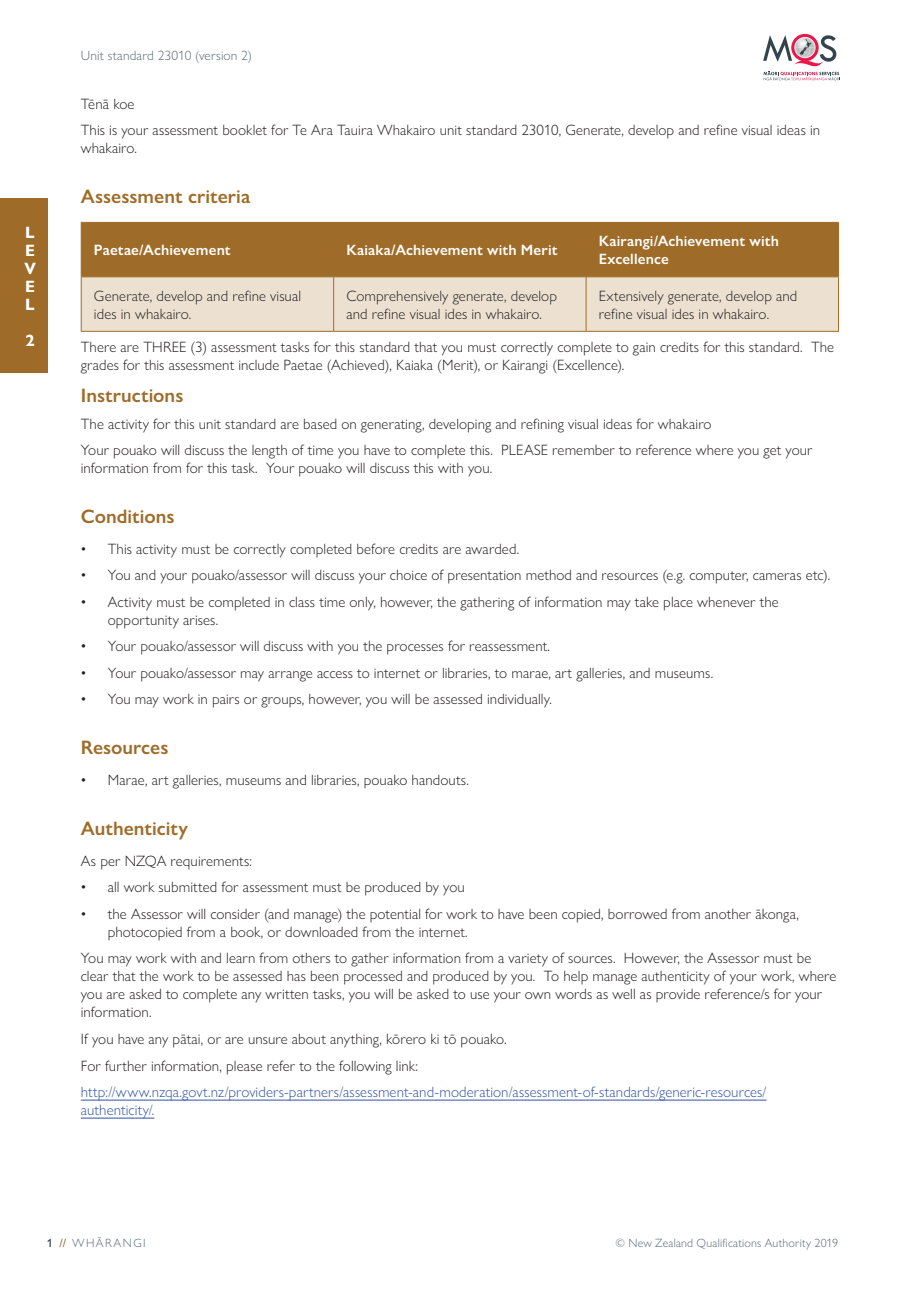
<style>
.page{position:relative;width:919px;height:1289px;background:#fff}
.page>*{position:absolute;margin:0;border:0;box-sizing:border-box;transform-origin:0 0}
.p_H2{font:600 19.5px "Gill Sans Nova";color:#9e6c28}
.p_body{font:600 19.5px "Gill Sans Nova";color:#9e6c28}
.t1{font:700 16.5px/18px "Gill Sans Nova";color:#fff;text-align:justify}
.p_body-2{font:300 15px/18px "Gill Sans Nova";letter-spacing:.005em;color:#231f20}
.p_body-3{font:300 15px/18px "Gill Sans Nova";letter-spacing:.005em;color:#3051a3}
.p_body-4{font:600 15px/18px "Gill Sans Nova";letter-spacing:.01em;color:#fff}
.t2{font:300 13.5px "Gill Sans Nova";letter-spacing:.01em;color:#586a73}
.t3{font:300 12px "Gill Sans Nova";letter-spacing:.015em;color:#586a73}
.t4{font:300 12px "Gill Sans Nova";letter-spacing:.125em;color:#586a73}
.s1{font-weight:400}
.s2{font-weight:500;color:#33444d}
.s3{font-weight:500;color:#9e6c28}
</style>
<div class="page">
<hr style="left:81px;top:1099px;width:685px;height:1px;background:#3051a3">
<hr style="left:81px;top:1117px;width:73px;height:1px;background:#3051a3">
<svg style="left:82px;top:223px;width:756px;height:108px;background:#c4a67c"></svg>
<hr style="left:81px;top:222px;width:252px;height:1px;background:#9e6c28">
<hr style="left:81px;top:223px;width:1px;height:53px;background:#9e6c28">
<hr style="left:333px;top:222px;width:253px;height:1px;background:#9e6c28">
<hr style="left:333px;top:223px;width:1px;height:53px;background:#9e6c28">
<hr style="left:586px;top:222px;width:252px;height:1px;background:#9e6c28">
<hr style="left:585px;top:223px;width:1px;height:53px;background:#9e6c28">
<hr style="left:838px;top:223px;width:1px;height:53px;background:#9e6c28">
<hr style="left:81px;top:276px;width:252px;height:1px;background:#9e6c28">
<hr style="left:81px;top:277px;width:1px;height:54px;background:#9e6c28">
<hr style="left:333px;top:276px;width:253px;height:1px;background:#9e6c28">
<hr style="left:333px;top:277px;width:1px;height:54px;background:#9e6c28">
<hr style="left:586px;top:276px;width:252px;height:1px;background:#9e6c28">
<hr style="left:585px;top:277px;width:1px;height:54px;background:#9e6c28">
<hr style="left:838px;top:277px;width:1px;height:54px;background:#9e6c28">
<hr style="left:81px;top:331px;width:252px;height:1px;background:#9e6c28">
<hr style="left:333px;top:331px;width:253px;height:1px;background:#9e6c28">
<hr style="left:586px;top:331px;width:252px;height:1px;background:#9e6c28">
<svg style="left:763px;top:34px;width:77px;height:46px"></svg>
<div style="left:0;top:199px;width:47px;height:174px;background:#9e6c28"></div>
<p class="t1" style="left:24px;top:224px;width:13px">L E V E L</p>
<p class="t1" style="left:25px;top:332px;width:11px">2</p>
<p class="t2" style="left:81px;top:47px;width:172px">Unit standard 23010 (version 2)</p>
<p class="p_body-2" style="left:81px;top:94px;width:55px">Tēnā koe</p>
<p class="p_body-2" style="left:81px;top:121px;width:740px">This is your assessment booklet for Te Ara Tauira Whakairo unit standard 23010, Generate, develop and refine visual ideas in whakairo.</p>
<p class="p_H2" style="left:81px;top:184px;width:171px">Assessment criteria</p>
<p class="p_body-4" style="left:94px;top:241px;width:138px">Paetae/Achievement</p>
<p class="p_body-4" style="left:346px;top:241px;width:213px">Kaiaka/Achievement with Merit</p>
<p class="p_body-4" style="left:598px;top:232px;width:182px">Kairangi/Achievement with<br>Excellence</p>
<p class="p_body-2" style="left:94px;top:286px;width:208px">Generate, develop and refine visual ides in whakairo.</p>
<p class="p_body-2" style="left:346px;top:286px;width:212px">Comprehensively generate, develop and refine visual ides in whakairo.</p>
<p class="p_body-2" style="left:598px;top:286px;width:200px">Extensively generate, develop and refine visual ides in whakairo.</p>
<p class="p_body-2" style="left:81px;top:338px;width:754px">There are THREE (3) assessment tasks for this standard that you must correctly complete to gain credits for this standard. The grades for this assessment include Paetae (Achieved), Kaiaka (Merit), or Kairangi (Excellence).</p>
<p class="p_body" style="left:81px;top:383px;width:104px">Instructions</p>
<p class="p_body-2" style="left:81px;top:414px;width:632px">The activity for this unit standard are based on generating, developing and refining visual ideas for whakairo</p>
<p class="p_body-2" style="left:81px;top:441px;width:733px">Your pouako will discuss the length of time you have to complete this. PLEASE remember to reference where you get your information from for this task. Your pouako will discuss this with you.</p>
<p class="p_H2" style="left:81px;top:504px;width:95px">Conditions</p>
<p class="p_body-2" style="left:81px;top:539px;width:440px"><span class="s1">•</span> This activity must be correctly completed before credits are awarded.</p>
<p class="p_body-2" style="left:81px;top:566px;width:750px"><span class="s1">•</span> You and your pouako/assessor will discuss your choice of presentation method and resources (e.g. computer, cameras etc).</p>
<p class="p_body-2" style="left:108px;top:592px;width:672px;text-indent:-27px"><span class="s1">•</span> Activity must be completed in class time only, however, the gathering of information may take place whenever the opportunity arises.</p>
<p class="p_body-2" style="left:81px;top:637px;width:470px"><span class="s1">•</span> Your pouako/assessor will discuss with you the processes for reassessment.</p>
<p class="p_body-2" style="left:81px;top:663px;width:633px"><span class="s1">•</span> Your pouako/assessor may arrange access to internet or libraries, to marae, art galleries, and museums.</p>
<p class="p_body-2" style="left:81px;top:690px;width:472px"><span class="s1">•</span> You may work in pairs or groups, however, you will be assessed individually.</p>
<p class="p_H2" style="left:81px;top:735px;width:89px">Resources</p>
<p class="p_body-2" style="left:81px;top:771px;width:389px"><span class="s1">•</span> Marae, art galleries, museums and libraries, pouako handouts.</p>
<p class="p_H2" style="left:81px;top:816px;width:108px">Authenticity</p>
<p class="p_body-2" style="left:81px;top:851px;width:173px">As per NZQA requirements:</p>
<p class="p_body-2" style="left:81px;top:878px;width:385px"><span class="s1">•</span> all work submitted for assessment must be produced by you</p>
<p class="p_body-2" style="left:108px;top:904px;width:692px;text-indent:-27px"><span class="s1">•</span> the Assessor will consider (and manage) the potential for work to have been copied, borrowed from another ākonga, photocopied from a book, or downloaded from the internet.</p>
<p class="p_body-2" style="left:81px;top:949px;width:757px">You may work with and learn from others to gather information from a variety of sources. However, the Assessor must be clear that the work to be assessed has been processed and produced by you. To help manage authenticity of your work, where you are asked to complete any written tasks, you will be asked to use your own words as well as provide reference/s for your information.</p>
<p class="p_body-2" style="left:81px;top:1029px;width:427px">If you have any pātai, or are unsure about anything, kōrero ki tō pouako.</p>
<p class="p_body-2" style="left:81px;top:1056px;width:339px">For further information, please refer to the following link:</p>
<p class="p_body-3" style="left:81px;top:1082px;width:687px">http://www.nzqa.govt.nz/providers-partners/assessment-and-moderation/assessment-of-standards/generic-resources/ authenticity/.</p>
<p class="t4" style="left:47px;top:1235px;width:100px"><span class="s2">1</span> <span class="s3">//</span> WHĀRANGI</p>
<p class="t3" style="left:615px;top:1235px;width:224px">© New Zealand Qualifications Authority 2019</p>
</div>
